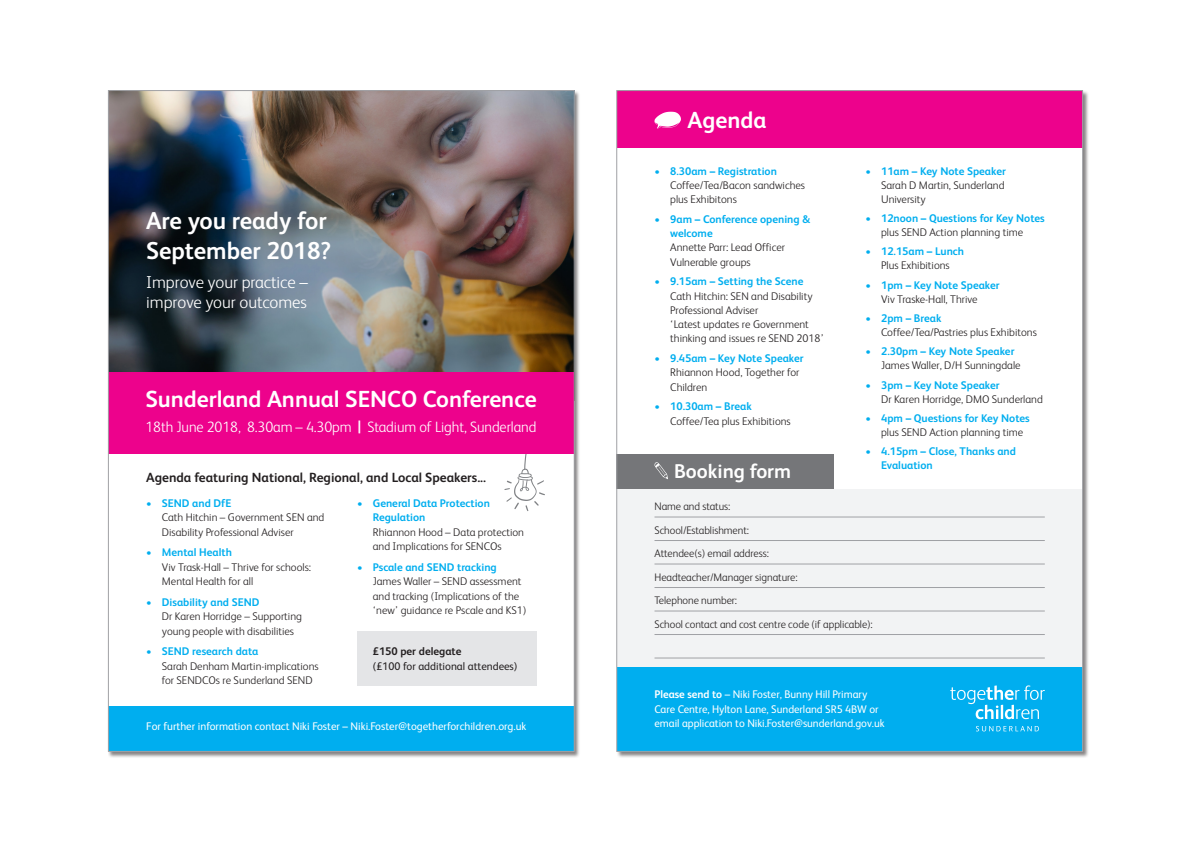
<style>
.page{position:relative;width:1191px;height:842px;background:#fff}
.page>*{position:absolute;margin:0;border:0;box-sizing:border-box;transform-origin:0 0}
.t1{font:700 24.4px/30px "FS Albert";letter-spacing:-.005em;color:#fff}
.t2{font:700 23.3px "FS Albert";color:#fff}
.t3{font:700 20px "FS Albert";color:#fff}
.t4{font:300 17.2px/20.5px "FS Albert";letter-spacing:-.005em;color:#fff}
.t5{font:300 15px "FS Albert";letter-spacing:-.005em;color:#fff}
.t6{font:700 13.3px "FS Albert";color:#231f20}
.t7{font:300 11.1px/14.4px "FS Albert";color:#231f20}
.t8{font:11.1px/14.4px "FS Albert";letter-spacing:-.005em;color:#fff}
.t9{font:700 11.1px/14px "FS Albert";color:#00aeef;text-align:center}
.t10{font:11.1px/14.4px "FS Albert";color:#231f20}
.t11{font:300 11px/23.5px "FS Albert";letter-spacing:-.005em;color:#231f20}
.s1{font-weight:700;font-size:17.4px}
.s2{font-weight:700;color:#00aeef}
.s3{font-weight:700}
.s4{font-weight:300;color:#231f20}
</style>
<div class="page">
<div style="left:108px;top:90px;width:981px;height:668px;background:#231f20;opacity:.55"></div>
<div style="left:108px;top:91px;width:466px;height:660px;background:#fff"></div>
<svg style="left:504px;top:453px;width:41px;height:58px"></svg>
<img style="left:110px;top:92px;width:462px;height:280px">
<div style="left:108px;top:372px;width:466px;height:81px;background:#ed028c"></div>
<div style="left:108px;top:706px;width:466px;height:45px;background:#00aeef"></div>
<div style="left:357px;top:631px;width:179px;height:54px;background:#e4e5e7"></div>
<div style="left:617px;top:91px;width:465px;height:660px;background:#fff"></div>
<div style="left:617px;top:489px;width:465px;height:262px;background:#f2f3f4"></div>
<div style="left:617px;top:91px;width:465px;height:57px;background:#ed028c"></div>
<div style="left:617px;top:667px;width:465px;height:84px;background:#00aeef"></div>
<svg style="left:950px;top:685px;width:94px;height:34px"></svg>
<svg style="left:976px;top:726px;width:63px;height:5px"></svg>
<div style="left:617px;top:454px;width:217px;height:35px;background:#757679"></div>
<hr style="left:654px;top:517px;width:390px;height:1px;background:#a0a1a5">
<hr style="left:654px;top:540px;width:390px;height:1px;background:#a0a1a5">
<hr style="left:654px;top:564px;width:390px;height:1px;background:#a0a1a5">
<hr style="left:654px;top:587px;width:390px;height:1px;background:#a0a1a5">
<hr style="left:654px;top:611px;width:390px;height:1px;background:#a0a1a5">
<hr style="left:654px;top:634px;width:390px;height:1px;background:#a0a1a5">
<hr style="left:654px;top:658px;width:390px;height:1px;background:#a0a1a5">
<svg style="left:654px;top:462px;width:14px;height:17px"></svg>
<svg style="left:654px;top:112px;width:27px;height:16px"></svg>
<p class="t1" style="left:146px;top:205px;width:186px">Are you ready for<br>September 2018?</p>
<p class="t4" style="left:146px;top:272px;width:163px">Improve your practice – improve your outcomes</p>
<p class="t2" style="left:145px;top:386px;width:393px">Sunderland Annual SENCO Conference</p>
<p class="t5" style="left:145px;top:418px;width:392px">18th June 2018, 8.30am – 4.30pm <span class="s1">|</span> Stadium of Light, Sunderland</p>
<p class="t6" style="left:146px;top:469px;width:341px">Agenda featuring National, Regional, and Local Speakers...</p>
<p class="t7" style="left:162px;top:496px;width:164px;text-indent:-16px"><span class="s2">• SEND and DfE<br></span>Cath Hitchin – Government SEN and<br>Disability Professional Adviser</p>
<p class="t7" style="left:162px;top:545px;width:151px;text-indent:-16px"><span class="s2">• Mental Health<br></span>Viv Trask-Hall – Thrive for schools:<br>Mental Health for all</p>
<p class="t7" style="left:162px;top:595px;width:142px;text-indent:-16px"><span class="s2">• Disability and SEND<br></span>Dr Karen Horridge – Supporting young people with disabilities</p>
<p class="t7" style="left:162px;top:644px;width:158px;text-indent:-16px"><span class="s2">• SEND research data<br></span>Sarah Denham Martin-implications for SENDCOs re Sunderland SEND</p>
<p class="t7" style="left:373px;top:496px;width:153px;text-indent:-16px"><span class="s2">• General Data Protection<br>Regulation<br></span>Rhiannon Hood – Data protection and Implications for SENCOs</p>
<p class="t7" style="left:373px;top:560px;width:155px;text-indent:-16px"><span class="s2">• Pscale and SEND tracking<br></span>James Waller – SEND assessment and tracking (Implications of the ‘new’ guidance re Pscale and KS1)</p>
<p class="t10" style="left:373px;top:644px;width:146px"><span class="s3">£150 per delegate<br></span>(£100 for additional attendees)</p>
<p class="t8" style="left:146px;top:719px;width:382px">For further information contact Niki Foster – Niki.Foster@togetherforchildren.org.uk</p>
<p class="t2" style="left:687px;top:107px;width:80px">Agenda</p>
<p class="t7" style="left:881px;top:164px;width:126px;line-height:14px;text-indent:-16px"><span class="s2">• 11am – Key Note Speaker<br></span>Sarah D Martin, Sunderland<br>University</p>
<p class="t9" style="left:865px;top:211px;width:181px">• 12noon – Questions for Key Notes <span class="s4">plus SEND Action planning time</span></p>
<p class="t7" style="left:865px;top:244px;width:100px;line-height:14px;text-align:center"><span class="s2">• 12.15am – Lunch<br></span>Plus Exhibitions</p>
<p class="t7" style="left:865px;top:278px;width:136px;line-height:14px;text-align:center"><span class="s2">• 1pm – Key Note Speaker<br></span>Viv Traske-Hall, Thrive</p>
<p class="t7" style="left:881px;top:311px;width:157px;line-height:14px;text-indent:-16px"><span class="s2">• 2pm – Break<br></span>Coffee/Tea/Pastries plus Exhibitons</p>
<p class="t7" style="left:881px;top:344px;width:141px;line-height:14px;text-indent:-16px"><span class="s2">• 2.30pm – Key Note Speaker<br></span>James Waller, D/H Sunningdale</p>
<p class="t7" style="left:881px;top:378px;width:163px;line-height:14px;text-indent:-16px"><span class="s2">• 3pm – Key Note Speaker<br></span>Dr Karen Horridge, DMO Sunderland</p>
<p class="t7" style="left:881px;top:411px;width:150px;line-height:14px;text-indent:-16px"><span class="s2">• 4pm – Questions for Key Notes </span>plus SEND Action planning time</p>
<p class="t9" style="left:881px;top:444px;width:136px;text-align:left;text-indent:-16px">• 4.15pm – Close, Thanks and<br>Evaluation</p>
<p class="t7" style="left:670px;top:164px;width:136px;text-indent:-16px"><span class="s2">• 8.30am – Registration<br></span>Coffee/Tea/Bacon sandwiches plus Exhibitons</p>
<p class="t7" style="left:670px;top:212px;width:141px;text-indent:-16px"><span class="s2">• 9am – Conference opening &amp; welcome<br></span>Annette Parr: Lead Officer<br>Vulnerable groups</p>
<p class="t7" style="left:670px;top:274px;width:155px;text-indent:-16px"><span class="s2">• 9.15am – Setting the Scene<br></span>Cath Hitchin: SEN and Disability<br>Professional Adviser<br>‘Latest updates re Government thinking and issues re SEND 2018’</p>
<p class="t7" style="left:670px;top:351px;width:135px;text-indent:-16px"><span class="s2">• 9.45am – Key Note Speaker<br></span>Rhiannon Hood, Together for<br>Children</p>
<p class="t7" style="left:670px;top:399px;width:122px;text-indent:-16px"><span class="s2">• 10.30am – Break<br></span>Coffee/Tea plus Exhibitions</p>
<p class="t3" style="left:674px;top:460px;width:119px">Booking form</p>
<p class="t11" style="left:654px;top:495px;width:220px">Name and status:<br>School/Establishment:<br>Attendee(s) email address:<br>Headteacher/Manager signature:<br>Telephone number:<br>School contact and cost centre code (if applicable):</p>
<p class="t8" style="left:654px;top:687px;width:232px"><span class="s3">Please send to</span> – Niki Foster, Bunny Hill Primary<br>Care Centre, Hylton Lane, Sunderland SR5 4BW or email application to Niki.Foster@sunderland.gov.uk</p>
</div>
